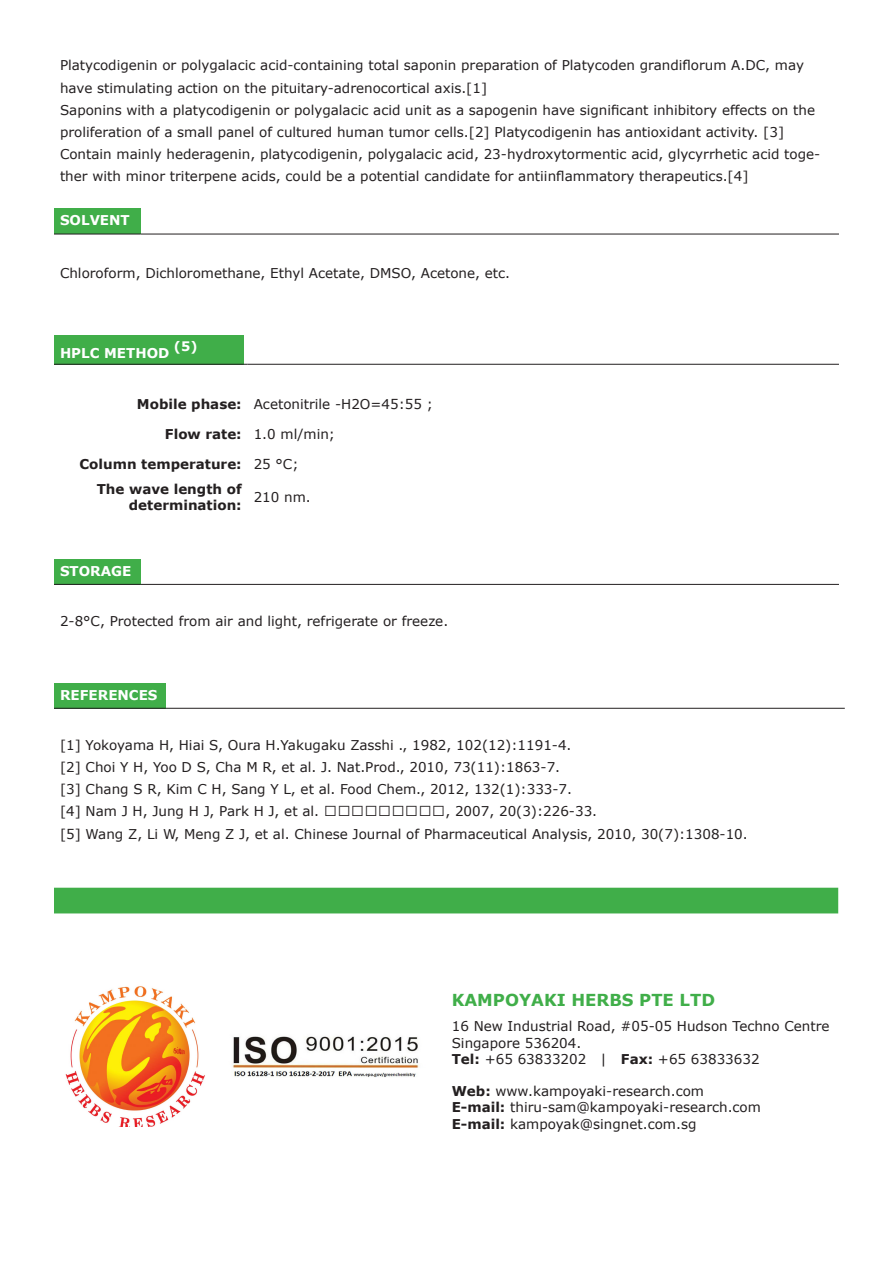
<style>
.page{position:relative;width:893px;height:1263px;background:#fff}
.page>*{position:absolute;margin:0;border:0;box-sizing:border-box;transform-origin:0 0}
.t1{font:700 16.5px "Verdana";color:#40ae49}
.t2{font:13.5px/22.2px "Verdana";color:#231f20}
.t3{font:700 13.5px/16.2px "Verdana";color:#231f20;text-align:right}
.t4{font:700 13.5px "Verdana";color:#fff}
.t5{font:700 13.05px "Verdana";color:#fff}
.s1{font-weight:700}
</style>
<div class="page">
<div style="left:54px;top:209px;width:86px;height:25px;background:#40ae49"></div>
<hr style="left:54px;top:234px;width:86px;height:1px;background:#231f20">
<hr style="left:140px;top:234px;width:699px;height:1px;background:#231f20">
<div style="left:54px;top:335px;width:189px;height:29px;background:#40ae49"></div>
<hr style="left:54px;top:364px;width:189px;height:1px;background:#231f20">
<hr style="left:248px;top:364px;width:591px;height:1px;background:#231f20">
<div style="left:54px;top:559px;width:86px;height:25px;background:#40ae49"></div>
<hr style="left:54px;top:584px;width:86px;height:1px;background:#231f20">
<hr style="left:140px;top:584px;width:699px;height:1px;background:#231f20">
<div style="left:54px;top:683px;width:112px;height:25px;background:#40ae49"></div>
<hr style="left:54px;top:708px;width:112px;height:1px;background:#231f20">
<hr style="left:166px;top:708px;width:679px;height:1px;background:#231f20">
<div style="left:54px;top:888px;width:784px;height:25px;background:#40ae49"></div>
<img style="left:65px;top:986px;width:140px;height:140px">
<img style="left:232px;top:1036px;width:187px;height:41px">
<p class="t2" style="left:60px;top:55px;width:745px">Platycodigenin or polygalacic acid-containing total saponin preparation of Platycoden grandiflorum A.DC, may have stimulating action on the pituitary-adrenocortical axis.[1]</p>
<p class="t2" style="left:60px;top:99px;width:757px">Saponins with a platycodigenin or polygalacic acid unit as a sapogenin have significant inhibitory effects on the proliferation of a small panel of cultured human tumor cells.[2] Platycodigenin has antioxidant activity. [3]</p>
<p class="t2" style="left:60px;top:143px;width:762px">Contain mainly hederagenin, platycodigenin, polygalacic acid, 23-hydroxytormentic acid, glycyrrhetic acid toge&shy;ther with minor triterpene acids, could be a potential candidate for antiinflammatory therapeutics.[4]</p>
<p class="t4" style="left:60px;top:212px;width:71px">SOLVENT</p>
<p class="t2" style="left:60px;top:262px;width:452px">Chloroform, Dichloromethane, Ethyl Acetate, DMSO, Acetone, etc.</p>
<p class="t4" style="left:60px;top:345px;width:111px">HPLC METHOD</p>
<p class="t5" style="left:174px;top:337px;width:25px">(5)</p>
<p class="t3" style="left:137px;top:396px;width:106px">Mobile phase:</p>
<p class="t2" style="left:254px;top:393px;width:181px">Acetonitrile -H2O=45:55 ;</p>
<p class="t3" style="left:165px;top:426px;width:78px">Flow rate:</p>
<p class="t2" style="left:254px;top:423px;width:83px">1.0 ml/min;</p>
<p class="t3" style="left:80px;top:456px;width:164px">Column temperature:</p>
<p class="t2" style="left:254px;top:453px;width:46px">25 °C;</p>
<p class="t3" style="left:97px;top:481px;width:146px">The wave length of determination:</p>
<p class="t2" style="left:254px;top:486px;width:59px">210 nm.</p>
<p class="t4" style="left:60px;top:562px;width:73px">STORAGE</p>
<p class="t2" style="left:60px;top:610px;width:390px">2-8°C, Protected from air and light, refrigerate or freeze.</p>
<p class="t4" style="left:60px;top:686px;width:99px">REFERENCES</p>
<p class="t2" style="left:60px;top:734px;width:513px">[1] Yokoyama H, Hiai S, Oura H.Yakugaku Zasshi ., 1982, 102(12):1191-4.</p>
<p class="t2" style="left:60px;top:756px;width:502px">[2] Choi Y H, Yoo D S, Cha M R, et al. J. Nat.Prod., 2010, 73(11):1863-7.</p>
<p class="t2" style="left:60px;top:778px;width:514px">[3] Chang S R, Kim C H, Sang Y L, et al. Food Chem., 2012, 132(1):333-7.</p>
<p class="t2" style="left:60px;top:800px;width:292px">[4] Nam J H, Jung H J, Park H J, et al. 한국자원식물학회지</p>
<p class="t2" style="left:445px;top:800px;width:153px">, 2007, 20(3):226-33.</p>
<p class="t2" style="left:60px;top:823px;width:689px">[5] Wang Z, Li W, Meng Z J, et al. Chinese Journal of Pharmaceutical Analysis, 2010, 30(7):1308-10.</p>
<p class="t1" style="left:452px;top:989px;width:265px">KAMPOYAKI HERBS PTE LTD</p>
<p class="t2" style="left:452px;top:1015px;width:379px">16 New Industrial Road, #05-05 Hudson Techno Centre</p>
<p class="t2" style="left:452px;top:1032px;width:131px">Singapore 536204.</p>
<p class="t2" style="left:452px;top:1048px;width:309px"><span class="s1">Tel:</span> +65 63833202 | <span class="s1">Fax:</span> +65 63833632</p>
<p class="t2" style="left:452px;top:1080px;width:254px"><span class="s1">Web:</span> www.kampoyaki-research.com</p>
<p class="t2" style="left:452px;top:1096px;width:311px"><span class="s1">E-mail:</span> thiru-sam@kampoyaki-research.com</p>
<p class="t2" style="left:452px;top:1113px;width:246px"><span class="s1">E-mail:</span> kampoyak@singnet.com.sg</p>
</div>
